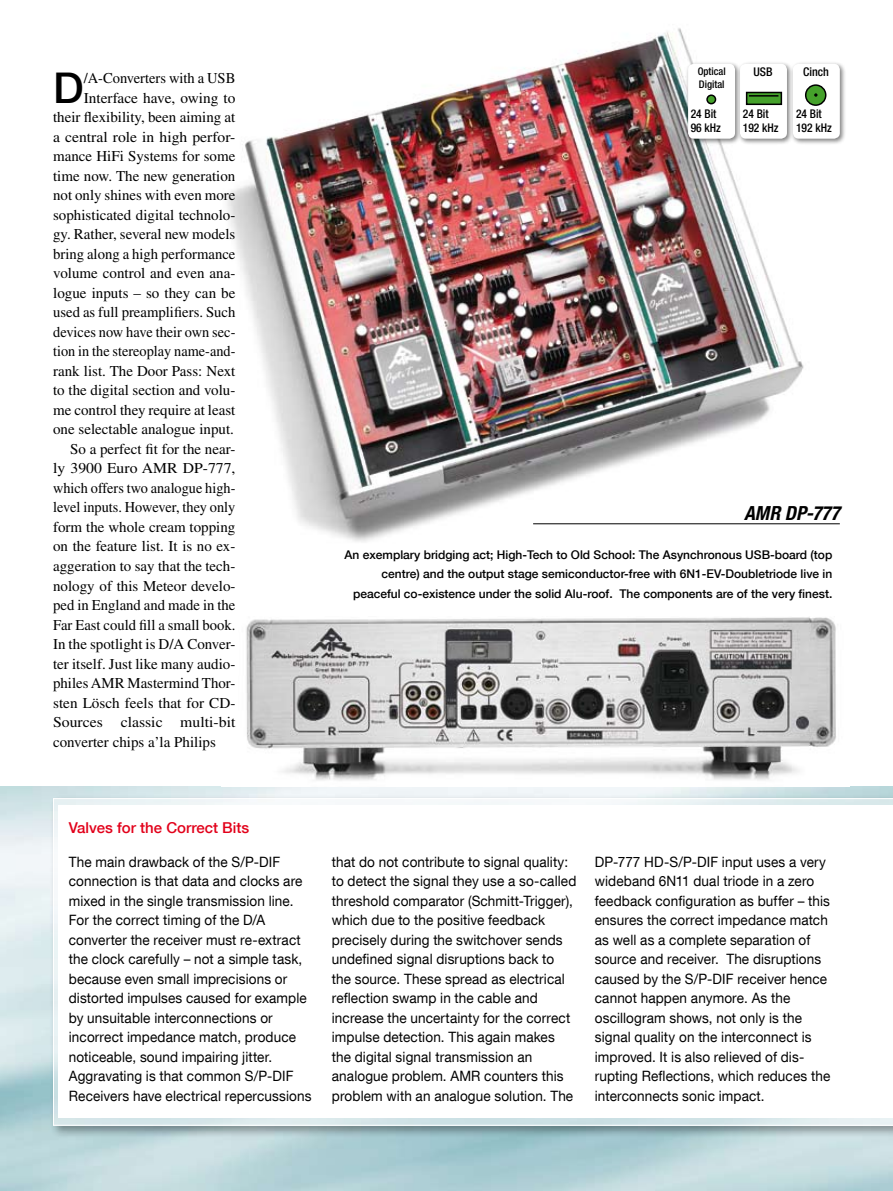
<style>
.page{position:relative;width:893px;height:1191px;background:#fff}
.page>*{position:absolute;margin:0;border:0;box-sizing:border-box;transform-origin:0 0}
.t1{font:500 42.3px "Helvetica Neue LT Com";color:#000}
.t2{font:italic 700 condensed 19.5px "Helvetica Neue LT Com";letter-spacing:-.01em;color:#000}
.t3{font:15px "Times LT Std";color:#000}
.t4{font:15px "Times LT Std";color:#000;scale:.95 1}
.t5{font:15px "Times LT Std";color:#000;scale:.96 1}
.t6{font:15px "Times LT Std";color:#000;scale:1.05 1}
.t7{font:15px "Times LT Std";color:#000;scale:1.04 1}
.t8{font:500 15px "Helvetica Neue LT Com";color:#e2001a}
.t9{font:14.25px/19.5px "Helvetica Neue LT Com";letter-spacing:.01em;color:#000;scale:.95 1}
.t10{font:500 12px/19.5px "Helvetica Neue LT Com";color:#000;text-align:right}
.t11{font:500 condensed 12px/13.5px "Helvetica Neue LT Com";color:#000;scale:.96 1}
.t12{font:500 condensed 12px "Helvetica Neue LT Com";color:#000}
.t13{font:500 condensed 10.5px/13.5px "Helvetica Neue LT Com";color:#000}
</style>
<div class="page">
<img style="left:227px;top:28px;width:588px;height:514px">
<img style="left:246px;top:617px;width:590px;height:164px">
<div style="left:49px;top:794px;width:844px;height:344px;background:#000;opacity:.75"></div>
<svg style="left:53px;top:798px;width:840px;height:327px"></svg>
<div style="left:58px;top:805px;width:835px;height:313px;background:#fff"></div>
<hr style="left:533px;top:523px;width:307px;height:1px;background:#000">
<div style="left:685px;top:61px;width:57px;height:84px;background:#000;opacity:.5"></div>
<div style="left:688px;top:64px;width:47px;height:75px;background:#fff;border-radius:6px"></div>
<div style="left:707px;top:95px;width:8px;height:9px;background:#45a12b;border-radius:50%"></div>
<div style="left:706px;top:94px;width:10px;height:10px;border:2px solid #000;border-radius:50%"></div>
<div style="left:737px;top:61px;width:57px;height:84px;background:#000;opacity:.5"></div>
<div style="left:740px;top:64px;width:47px;height:75px;background:#fff;border-radius:6px"></div>
<div style="left:747px;top:92px;width:34px;height:12px;background:#45a12b"></div>
<div style="left:746px;top:92px;width:36px;height:13px;border:2px solid #000"></div>
<hr style="left:749px;top:95px;width:29px;height:2px;background:#000">
<div style="left:790px;top:61px;width:56px;height:84px;background:#000;opacity:.5"></div>
<div style="left:793px;top:64px;width:47px;height:75px;background:#fff;border-radius:6px"></div>
<div style="left:806px;top:85px;width:20px;height:20px;background:#45a12b;border-radius:50%"></div>
<div style="left:805px;top:84px;width:21px;height:22px;border:2px solid #000;border-radius:50%"></div>
<svg style="left:814px;top:93px;width:3px;height:4px"></svg>
<h1 class="t1" style="left:53px;top:62px;width:32px">D</h1>
<p class="t3" style="left:84px;top:70px;width:153px">/A-Converters with a USB</p>
<p class="t3" style="left:84px;top:89px;width:153px">Interface have, owing to</p>
<p class="t3" style="left:53px;top:109px;width:184px">their flexibility, been aiming at</p>
<p class="t7" style="left:53px;top:128px;width:177px">a central role in high perfor-</p>
<p class="t3" style="left:53px;top:148px;width:184px">mance HiFi Systems for some</p>
<p class="t3" style="left:53px;top:167px;width:184px">time now. The new generation</p>
<p class="t3" style="left:53px;top:187px;width:184px">not only shines with even more</p>
<p class="t3" style="left:53px;top:206px;width:184px">sophisticated digital technolo-</p>
<p class="t3" style="left:53px;top:226px;width:184px">gy. Rather, several new models</p>
<p class="t3" style="left:53px;top:245px;width:184px">bring along a high performance</p>
<p class="t3" style="left:53px;top:265px;width:184px">volume control and even ana-</p>
<p class="t3" style="left:53px;top:284px;width:184px">logue inputs – so they can be</p>
<p class="t3" style="left:53px;top:304px;width:184px">used as full preamplifiers. Such</p>
<p class="t5" style="left:53px;top:323px;width:191px">devices now have their own sec-</p>
<p class="t4" style="left:53px;top:343px;width:193px">tion in the stereoplay name-and-</p>
<p class="t3" style="left:53px;top:362px;width:184px">rank list. The Door Pass: Next</p>
<p class="t3" style="left:53px;top:382px;width:184px">to the digital section and volu-</p>
<p class="t3" style="left:53px;top:401px;width:184px">me control they require at least</p>
<p class="t3" style="left:53px;top:421px;width:182px">one selectable analogue input.</p>
<p class="t3" style="left:70px;top:440px;width:167px">So a perfect fit for the near-</p>
<p class="t6" style="left:53px;top:460px;width:175px">ly 3900 Euro AMR DP-777,</p>
<p class="t4" style="left:53px;top:479px;width:193px">which offers two analogue high-</p>
<p class="t5" style="left:53px;top:499px;width:191px">level inputs. However, they only</p>
<p class="t3" style="left:53px;top:518px;width:184px">form the whole cream topping</p>
<p class="t3" style="left:53px;top:538px;width:184px">on the feature list. It is no ex-</p>
<p class="t3" style="left:53px;top:557px;width:184px">aggeration to say that the tech-</p>
<p class="t3" style="left:53px;top:577px;width:184px">nology of this Meteor develo-</p>
<p class="t3" style="left:53px;top:596px;width:184px">ped in England and made in the</p>
<p class="t3" style="left:53px;top:616px;width:184px">Far East could fill a small book.</p>
<p class="t3" style="left:53px;top:635px;width:184px">In the spotlight is D/A Conver-</p>
<p class="t3" style="left:53px;top:655px;width:184px">ter itself. Just like many audio-</p>
<p class="t3" style="left:53px;top:674px;width:184px">philes AMR Mastermind Thor-</p>
<p class="t3" style="left:53px;top:694px;width:184px">sten Lösch feels that for CD-</p>
<p class="t6" style="left:53px;top:713px;width:175px">Sources classic multi-bit</p>
<p class="t3" style="left:53px;top:733px;width:164px">converter chips a’la Philips</p>
<p class="t13" style="left:698px;top:64px;width:29px">Optical<br>Digital</p>
<p class="t12" style="left:753px;top:64px;width:21px">USB</p>
<p class="t12" style="left:803px;top:64px;width:27px">Cinch</p>
<p class="t11" style="left:796px;top:107px;width:39px">24 Bit<br>192 kHz</p>
<p class="t11" style="left:691px;top:107px;width:33px">24 Bit<br>96 kHz</p>
<p class="t11" style="left:743px;top:107px;width:39px">24 Bit<br>192 kHz</p>
<h2 class="t2" style="left:744px;top:501px;width:97px">AMR DP-777</h2>
<p class="t10" style="left:345px;top:544px;width:489px">An exemplary bridging act; High-Tech to Old School: The Asynchronous USB-board (top centre) and the output stage semiconductor-free with 6N1-EV-Doubletriode live in peaceful co-existence under the solid Alu-roof. The components are of the very finest.</p>
<p class="t8" style="left:69px;top:819px;width:182px">Valves for the Correct Bits</p>
<p class="t9" style="left:69px;top:851px;width:257px">The main drawback of the S/P-DIF connection is that data and clocks are mixed in the single transmission line.<br>For the correct timing of the D/A converter the receiver must re-extract the clock carefully – not a simple task, because even small imprecisions or distorted impulses caused for example by unsuitable interconnections or incorrect impedance match, produce noticeable, sound impairing jitter.<br>Aggravating is that common S/P-DIF Receivers have electrical repercussions</p>
<p class="t9" style="left:332px;top:851px;width:259px">that do not contribute to signal quality: to detect the signal they use a so-called threshold comparator (Schmitt-Trigger), which due to the positive feedback precisely during the switchover sends undefined signal disruptions back to the source. These spread as electrical reflection swamp in the cable and increase the uncertainty for the correct impulse detection. This again makes the digital signal transmission an analogue problem. AMR counters this problem with an analogue solution. The</p>
<p class="t9" style="left:595px;top:851px;width:249px">DP-777 HD-S/P-DIF input uses a very wideband 6N11 dual triode in a zero feedback configuration as buffer – this ensures the correct impedance match as well as a complete separation of source and receiver. The disruptions caused by the S/P-DIF receiver hence cannot happen anymore. As the oscillogram shows, not only is the signal quality on the interconnect is improved. It is also relieved of dis&shy;rupting Reflections, which reduces the interconnects sonic impact.</p>
</div>
